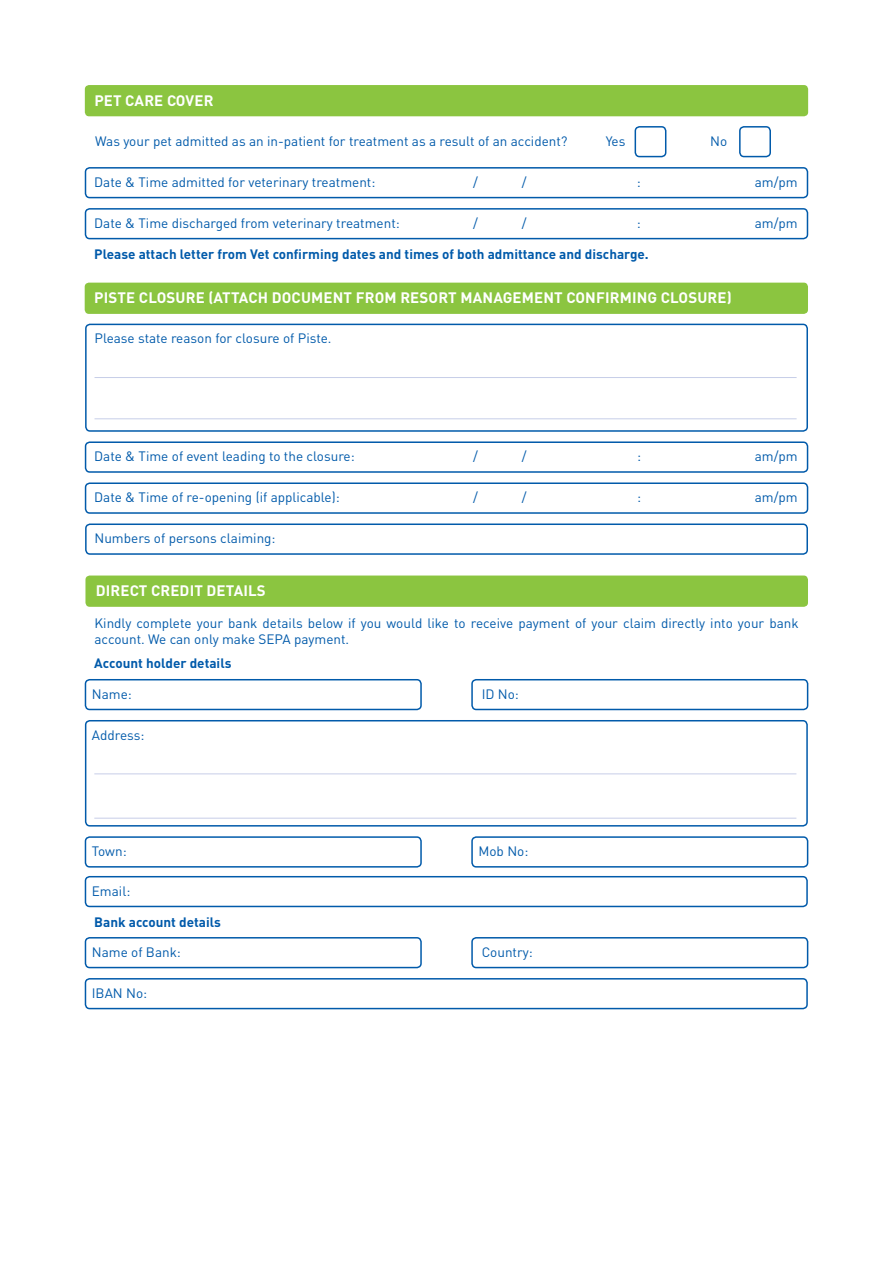
<style>
.page{position:relative;width:893px;height:1263px;background:#fff}
.page>*{position:absolute;margin:0;border:0;box-sizing:border-box;transform-origin:0 0}
.t1{font:700 15px "DIN Pro";letter-spacing:.01em;color:#fff}
.t2{font:13.5px/16.2px "DIN Pro";color:#015aaa}
.t3{font:700 13.5px "DIN Pro";color:#015aaa}
</style>
<div class="page">
<div style="left:85px;top:85px;width:723px;height:31px;background:#8bc540;border-radius:4px"></div>
<div style="left:635px;top:126px;width:31px;height:31px;border:2px solid #015aaa;border-radius:4px"></div>
<div style="left:739px;top:126px;width:32px;height:31px;border:2px solid #015aaa;border-radius:4px"></div>
<div style="left:85px;top:167px;width:723px;height:31px;border:2px solid #015aaa;border-radius:4px"></div>
<div style="left:85px;top:208px;width:723px;height:31px;border:2px solid #015aaa;border-radius:4px"></div>
<div style="left:85px;top:283px;width:723px;height:31px;background:#8bc540;border-radius:4px"></div>
<div style="left:85px;top:324px;width:723px;height:108px;border:2px solid #015aaa;border-radius:4px"></div>
<hr style="left:95px;top:377px;width:702px;height:1px;background:#c7cee8">
<hr style="left:95px;top:418px;width:702px;height:1px;background:#c7cee8">
<div style="left:85px;top:441px;width:723px;height:32px;border:2px solid #015aaa;border-radius:4px"></div>
<div style="left:85px;top:482px;width:723px;height:32px;border:2px solid #015aaa;border-radius:4px"></div>
<div style="left:85px;top:523px;width:723px;height:32px;border:2px solid #015aaa;border-radius:4px"></div>
<div style="left:471px;top:679px;width:337px;height:31px;border:2px solid #015aaa;border-radius:4px"></div>
<div style="left:471px;top:937px;width:337px;height:31px;border:2px solid #015aaa;border-radius:4px"></div>
<div style="left:85px;top:679px;width:337px;height:31px;border:2px solid #015aaa;border-radius:4px"></div>
<div style="left:85px;top:937px;width:337px;height:31px;border:2px solid #015aaa;border-radius:4px"></div>
<div style="left:85px;top:836px;width:337px;height:31px;border:2px solid #015aaa;border-radius:4px"></div>
<div style="left:471px;top:836px;width:337px;height:31px;border:2px solid #015aaa;border-radius:4px"></div>
<div style="left:85px;top:978px;width:723px;height:31px;border:2px solid #015aaa;border-radius:4px"></div>
<div style="left:85px;top:876px;width:723px;height:31px;border:2px solid #015aaa;border-radius:4px"></div>
<div style="left:85px;top:575px;width:723px;height:32px;background:#8bc540;border-radius:4px"></div>
<div style="left:85px;top:720px;width:723px;height:106px;border:2px solid #015aaa;border-radius:4px"></div>
<hr style="left:94px;top:773px;width:702px;height:1px;background:#c7cee8">
<hr style="left:94px;top:818px;width:702px;height:1px;background:#c7cee8">
<p class="t1" style="left:94px;top:90px;width:121px">PET CARE COVER</p>
<p class="t2" style="left:95px;top:132px;width:474px">Was your pet admitted as an in-patient for treatment as a result of an accident?</p>
<p class="t2" style="left:606px;top:132px;width:21px">Yes</p>
<p class="t2" style="left:710px;top:132px;width:19px">No</p>
<p class="t2" style="left:94px;top:173px;width:283px">Date &amp; Time admitted for veterinary treatment:</p>
<p class="t2" style="left:94px;top:214px;width:307px">Date &amp; Time discharged from veterinary treatment:</p>
<p class="t2" style="left:473px;top:173px;width:6px">/</p>
<p class="t2" style="left:522px;top:173px;width:6px">/</p>
<p class="t2" style="left:473px;top:214px;width:6px">/</p>
<p class="t2" style="left:522px;top:214px;width:6px">/</p>
<p class="t2" style="left:637px;top:173px;width:6px">:</p>
<p class="t2" style="left:637px;top:214px;width:6px">:</p>
<p class="t3" style="left:94px;top:245px;width:556px">Please attach letter from Vet confirming dates and times of both admittance and discharge.</p>
<p class="t1" style="left:94px;top:288px;width:639px">PISTE CLOSURE (ATTACH DOCUMENT FROM RESORT MANAGEMENT CONFIRMING CLOSURE)</p>
<p class="t2" style="left:95px;top:330px;width:238px">Please state reason for closure of Piste.</p>
<p class="t2" style="left:755px;top:173px;width:44px">am/pm</p>
<p class="t2" style="left:755px;top:214px;width:44px">am/pm</p>
<p class="t2" style="left:94px;top:447px;width:262px">Date &amp; Time of event leading to the closure:</p>
<p class="t2" style="left:94px;top:488px;width:247px">Date &amp; Time of re-opening (if applicable):</p>
<p class="t2" style="left:95px;top:530px;width:183px">Numbers of persons claiming:</p>
<p class="t1" style="left:96px;top:581px;width:172px">DIRECT CREDIT DETAILS</p>
<p class="t2" style="left:473px;top:447px;width:6px">/</p>
<p class="t2" style="left:522px;top:447px;width:6px">/</p>
<p class="t2" style="left:473px;top:488px;width:6px">/</p>
<p class="t2" style="left:522px;top:488px;width:6px">/</p>
<p class="t2" style="left:637px;top:447px;width:6px">:</p>
<p class="t2" style="left:637px;top:488px;width:6px">:</p>
<p class="t2" style="left:755px;top:447px;width:44px">am/pm</p>
<p class="t2" style="left:755px;top:488px;width:44px">am/pm</p>
<p class="t2" style="left:95px;top:615px;width:706px">Kindly complete your bank details below if you would like to receive payment of your claim directly into your bank account. We can only make SEPA payment.</p>
<p class="t3" style="left:94px;top:654px;width:139px">Account holder details</p>
<p class="t2" style="left:92px;top:685px;width:42px">Name:</p>
<p class="t2" style="left:92px;top:726px;width:54px">Address:</p>
<p class="t2" style="left:482px;top:685px;width:39px">ID No:</p>
<p class="t2" style="left:92px;top:842px;width:36px">Town:</p>
<p class="t2" style="left:478px;top:842px;width:51px">Mob No:</p>
<p class="t2" style="left:92px;top:882px;width:40px">Email:</p>
<p class="t3" style="left:94px;top:913px;width:128px">Bank account details</p>
<p class="t2" style="left:92px;top:943px;width:91px">Name of Bank:</p>
<p class="t2" style="left:92px;top:984px;width:57px">IBAN No:</p>
<p class="t2" style="left:482px;top:943px;width:53px">Country:</p>
</div>
